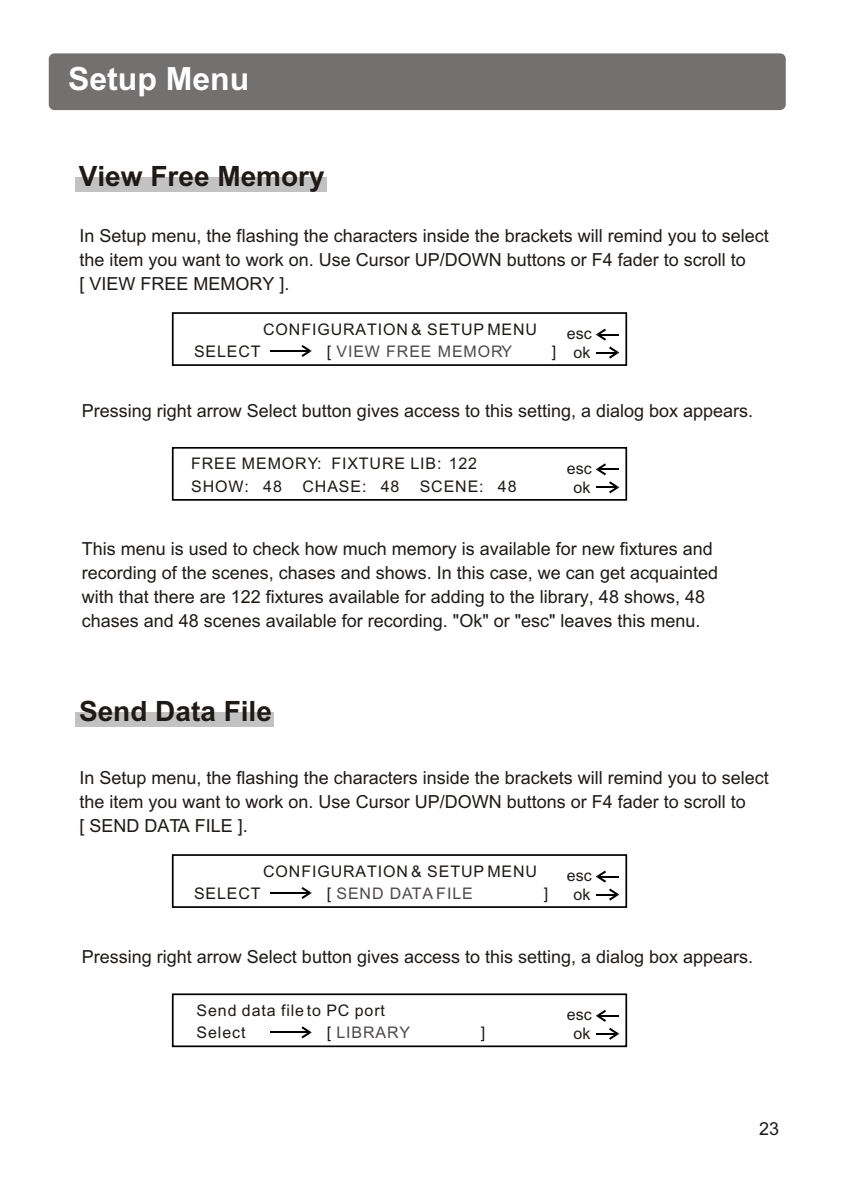
<style>
.page{position:relative;width:842px;height:1192px;background:#fff}
.page>*{position:absolute;margin:0;border:0;box-sizing:border-box;transform-origin:0 0}
.t1{font:700 32px "Arial";color:#fff}
.t2{font:700 28px "Arial";color:#1f1a17}
.t3{font:18px/24.2px "Arial";color:#1f1a17}
.t4{font:16px/19px "Arial";letter-spacing:.055em;color:#1f1a17;text-align:center}
.t5{font:16px "Arial";letter-spacing:.055em;color:#4f4a4a}
.s1{color:#1f1a17}
</style>
<div class="page">
<div style="left:172px;top:312px;width:455px;height:54px;border:2px solid #000"></div>
<svg style="left:596px;top:329px;width:23px;height:12px"></svg>
<svg style="left:596px;top:347px;width:23px;height:12px"></svg>
<svg style="left:301px;top:345px;width:11px;height:12px"></svg>
<hr style="left:271px;top:350px;width:37px;height:2px;background:#000">
<div style="left:76px;top:177px;width:251px;height:14px;background:#c2c2c2"></div>
<div style="left:172px;top:447px;width:455px;height:54px;border:2px solid #000"></div>
<svg style="left:596px;top:463px;width:23px;height:12px"></svg>
<svg style="left:596px;top:481px;width:23px;height:12px"></svg>
<div style="left:172px;top:854px;width:455px;height:54px;border:2px solid #000"></div>
<svg style="left:596px;top:871px;width:23px;height:12px"></svg>
<svg style="left:596px;top:889px;width:23px;height:12px"></svg>
<svg style="left:301px;top:887px;width:11px;height:12px"></svg>
<hr style="left:271px;top:892px;width:37px;height:2px;background:#000">
<div style="left:76px;top:712px;width:198px;height:14px;background:#c2c2c2"></div>
<div style="left:172px;top:993px;width:455px;height:54px;border:2px solid #000"></div>
<svg style="left:596px;top:1010px;width:23px;height:12px"></svg>
<svg style="left:596px;top:1028px;width:23px;height:12px"></svg>
<svg style="left:301px;top:1026px;width:11px;height:12px"></svg>
<hr style="left:271px;top:1032px;width:37px;height:1px;background:#000">
<div style="left:49px;top:53px;width:737px;height:57px;background:#737070;border-radius:6px"></div>
<h1 class="t1" style="left:68px;top:67px;width:183px">Setup Menu</h1>
<h2 class="t2" style="left:79px;top:165px;width:247px">View Free Memory</h2>
<p class="t3" style="left:80px;top:225px;width:691px">In Setup menu, the flashing the characters inside the brackets will remind you to select the item you want to work on. Use Cursor UP/DOWN buttons or F4 fader to scroll to<br>[ VIEW FREE MEMORY ].</p>
<p class="t4" style="left:263px;top:321px;width:276px">CONFIGURATION &amp; SETUP MENU</p>
<p class="t4" style="left:567px;top:326px;width:26px">esc</p>
<p class="t4" style="left:194px;top:343px;width:68px">SELECT</p>
<p class="t5" style="left:327px;top:345px;width:187px"><span class="s1">[</span> VIEW FREE MEMORY</p>
<p class="t4" style="left:552px;top:345px;width:40px">] ok</p>
<p class="t3" style="left:82px;top:400px;width:673px">Pressing right arrow Select button gives access to this setting, a dialog box appears.</p>
<p class="t4" style="left:191px;top:456px;width:287px">FREE MEMORY: FIXTURE LIB: 122</p>
<p class="t4" style="left:191px;top:478px;width:92px">SHOW: 48</p>
<p class="t4" style="left:302px;top:478px;width:98px">CHASE: 48</p>
<p class="t4" style="left:420px;top:478px;width:98px">SCENE: 48</p>
<p class="t4" style="left:567px;top:460px;width:26px">esc ok</p>
<p class="t3" style="left:82px;top:538px;width:638px">This menu is used to check how much memory is available for new fixtures and recording of the scenes, chases and shows. In this case, we can get acquainted with that there are 122 fixtures available for adding to the library, 48 shows, 48 chases and 48 scenes available for recording. "Ok" or "esc" leaves this menu.</p>
<h2 class="t2" style="left:79px;top:700px;width:194px">Send Data File</h2>
<p class="t3" style="left:80px;top:767px;width:691px">In Setup menu, the flashing the characters inside the brackets will remind you to select the item you want to work on. Use Cursor UP/DOWN buttons or F4 fader to scroll to<br>[ SEND DATA FILE ].</p>
<p class="t4" style="left:263px;top:863px;width:276px">CONFIGURATION &amp; SETUP MENU</p>
<p class="t4" style="left:567px;top:868px;width:26px">esc</p>
<p class="t4" style="left:194px;top:885px;width:68px">SELECT</p>
<p class="t5" style="left:327px;top:887px;width:148px"><span class="s1">[</span> SEND DATA FILE</p>
<p class="t4" style="left:544px;top:885px;width:6px">]</p>
<p class="t4" style="left:574px;top:887px;width:18px">ok</p>
<p class="t3" style="left:82px;top:946px;width:673px">Pressing right arrow Select button gives access to this setting, a dialog box appears.</p>
<p class="t4" style="left:197px;top:1002px;width:190px">Send data file to PC port</p>
<p class="t4" style="left:567px;top:1007px;width:26px">esc</p>
<p class="t4" style="left:197px;top:1024px;width:50px">Select</p>
<p class="t5" style="left:327px;top:1026px;width:85px"><span class="s1">[</span> LIBRARY</p>
<p class="t4" style="left:481px;top:1024px;width:6px">]</p>
<p class="t4" style="left:574px;top:1026px;width:18px">ok</p>
<p class="t3" style="left:759px;top:1118px;width:22px">23</p>
</div>
